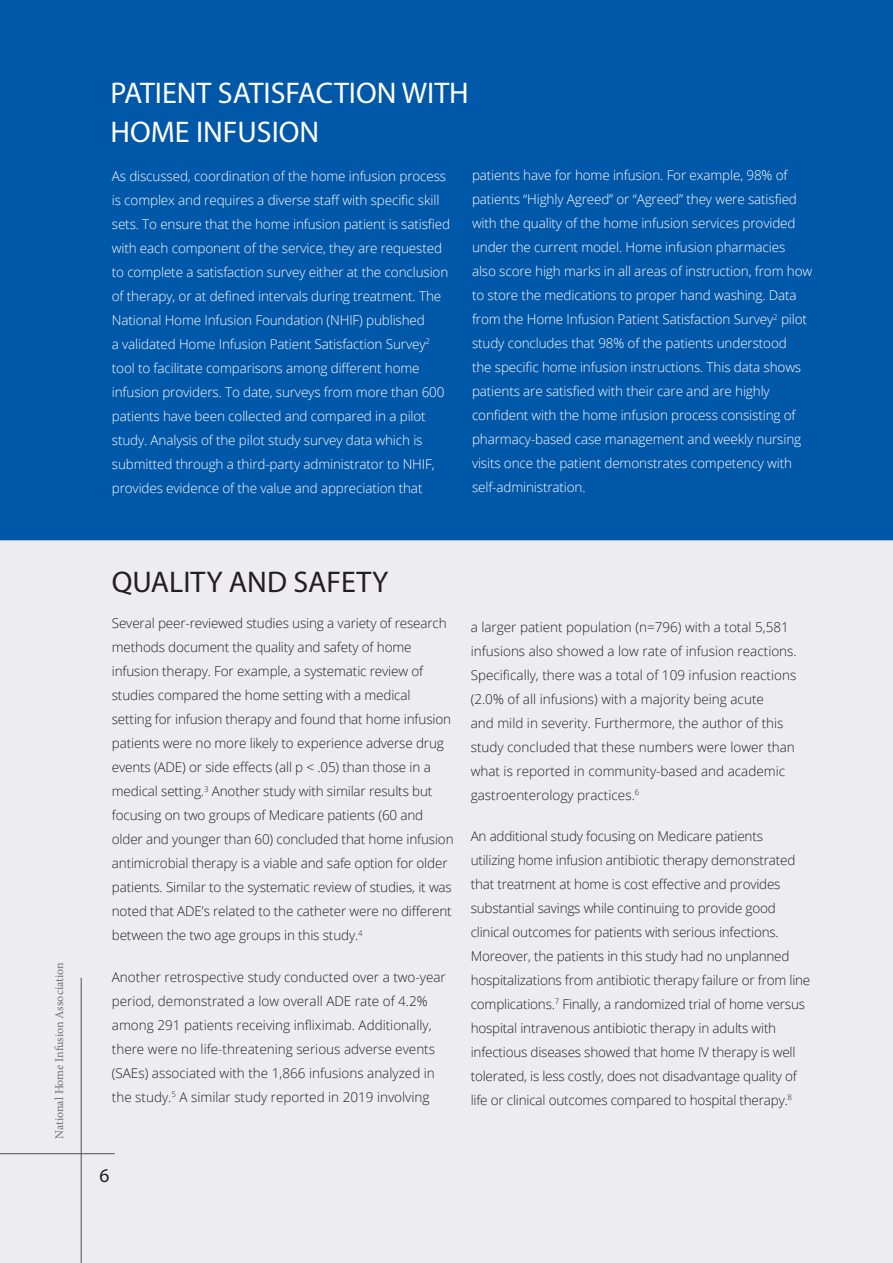
<style>
.page{position:relative;width:893px;height:1263px;background:#fff}
.page>*{position:absolute;margin:0;border:0;box-sizing:border-box;transform-origin:0 0}
.t1{font:30px/39px "Myriad Pro";color:#fff}
.t2{font:30px "Myriad Pro";color:#231f20}
.t3{font:19.5px "Myriad Pro";color:#231f20}
.t4{font:300 13.5px/24px "Open Sans";letter-spacing:-.01em;color:#231f20}
.t5{font:300 13.5px/24px "Open Sans";letter-spacing:-.01em;color:#fff}
.t6{font:12px "Minion Pro";letter-spacing:-.005em;color:#6f7073}
</style>
<div class="page">
<div style="left:0;top:0;width:893px;height:540px;background:#0157a8"></div>
<div style="left:0;top:540px;width:893px;height:723px;background:#ededef"></div>
<hr style="left:81px;top:978px;width:1px;height:285px;background:#4e4f50">
<hr style="left:0;top:1153px;width:115px;height:1px;background:#4e4f50">
<p class="t6" style="left:51px;top:1138px;width:177px;rotate:-90deg">National Home Infusion Association</p>
<p class="t1" style="left:111px;top:73px;width:360px">PATIENT SATISFACTION WITH<br>HOME INFUSION</p>
<p class="t5" style="left:112px;top:164px;width:340px">As discussed, coordination of the home infusion process is complex and requires a diverse staff with specific skill sets. To ensure that the home infusion patient is satisfied with each component of the service, they are requested to complete a satisfaction survey either at the conclusion of therapy, or at defined intervals during treatment. The National Home Infusion Foundation (NHIF) published<br>a validated Home Infusion Patient Satisfaction Survey<sup>2 </sup>tool to facilitate comparisons among different home infusion providers. To date, surveys from more than 600 patients have been collected and compared in a pilot study. Analysis of the pilot study survey data which is submitted through a third-party administrator to NHIF, provides evidence of the value and appreciation that</p>
<p class="t5" style="left:472px;top:163px;width:342px">patients have for home infusion. For example, 98% of patients “Highly Agreed” or “Agreed” they were satisfied with the quality of the home infusion services provided under the current model. Home infusion pharmacies also score high marks in all areas of instruction, from how to store the medications to proper hand washing. Data from the Home Infusion Patient Satisfaction Survey<sup>2</sup> pilot study concludes that 98% of the patients understood<br>the specific home infusion instructions. This data shows patients are satisfied with their care and are highly confident with the home infusion process consisting of pharmacy-based case management and weekly nursing visits once the patient demonstrates competency with self-administration.</p>
<p class="t2" style="left:112px;top:563px;width:278px">QUALITY AND SAFETY</p>
<p class="t4" style="left:112px;top:611px;width:343px">Several peer-reviewed studies using a variety of research methods document the quality and safety of home infusion therapy. For example, a systematic review of studies compared the home setting with a medical setting for infusion therapy and found that home infusion patients were no more likely to experience adverse drug events (ADE) or side effects (all p &lt; .05) than those in a medical setting.<sup>3</sup> Another study with similar results but focusing on two groups of Medicare patients (60 and older and younger than 60) concluded that home infusion antimicrobial therapy is a viable and safe option for older patients. Similar to the systematic review of studies, it was noted that ADE’s related to the catheter were no different between the two age groups in this study.<sup>4</sup></p>
<p class="t4" style="left:112px;top:964px;width:336px">Another retrospective study conducted over a two-year period, demonstrated a low overall ADE rate of 4.2% among 291 patients receiving infliximab. Additionally, there were no life-threatening serious adverse events (SAEs) associated with the 1,866 infusions analyzed in the study.<sup>5</sup> A similar study reported in 2019 involving</p>
<p class="t4" style="left:471px;top:614px;width:328px">a larger patient population (n=796) with a total 5,581 infusions also showed a low rate of infusion reactions.<br>Specifically, there was a total of 109 infusion reactions (2.0% of all infusions) with a majority being acute<br>and mild in severity. Furthermore, the author of this study concluded that these numbers were lower than what is reported in community-based and academic gastroenterology practices.<sup>6</sup></p>
<p class="t4" style="left:471px;top:823px;width:341px">An additional study focusing on Medicare patients utilizing home infusion antibiotic therapy demonstrated that treatment at home is cost effective and provides substantial savings while continuing to provide good clinical outcomes for patients with serious infections.<br>Moreover, the patients in this study had no unplanned hospitalizations from antibiotic therapy failure or from line complications.<sup>7</sup> Finally, a randomized trial of home versus hospital intravenous antibiotic therapy in adults with infectious diseases showed that home IV therapy is well tolerated, is less costly, does not disadvantage quality of life or clinical outcomes compared to hospital therapy.<sup>8</sup></p>
<h2 class="t3" style="left:99px;top:1163px;width:12px">6</h2>
</div>
